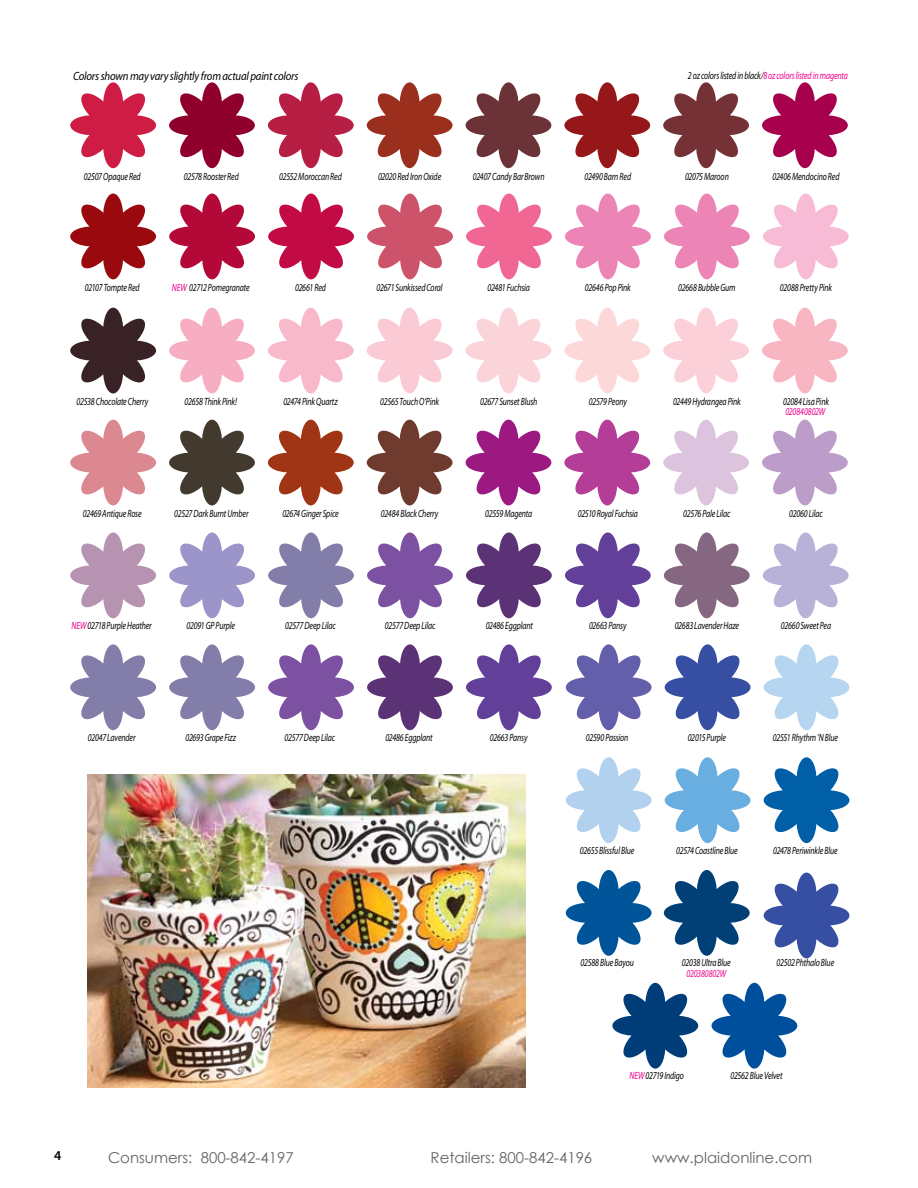
<style>
.page{position:relative;width:918px;height:1188px;background:#fff}
.page>*{position:absolute;margin:0;border:0;box-sizing:border-box;transform-origin:0 0}
.t1{font:15px "Century Gothic";color:#636466}
.t2{font:600 13.5px "Myriad Pro";color:#000}
.t3{font:italic 12px "Myriad Pro";letter-spacing:-.02em;color:#000;scale:.9 1}
.t4{font:italic 10.5px "Myriad Pro";letter-spacing:-.015em;color:#000;scale:.75 1}
.t5{font:italic 10.5px "Myriad Pro";letter-spacing:-.015em;color:#ec008c;scale:.75 1}
.s1{color:#000}
.s2{color:#ec008c}
</style>
<div class="page">
<svg style="left:612px;top:983px;width:86px;height:86px"></svg>
<svg style="left:712px;top:983px;width:85px;height:86px"></svg>
<svg style="left:70px;top:82px;width:86px;height:86px"></svg>
<svg style="left:169px;top:82px;width:86px;height:86px"></svg>
<svg style="left:268px;top:82px;width:86px;height:86px"></svg>
<svg style="left:367px;top:82px;width:86px;height:86px"></svg>
<svg style="left:466px;top:82px;width:85px;height:86px"></svg>
<svg style="left:564px;top:82px;width:86px;height:86px"></svg>
<svg style="left:663px;top:82px;width:86px;height:86px"></svg>
<svg style="left:762px;top:82px;width:86px;height:86px"></svg>
<svg style="left:70px;top:194px;width:86px;height:85px"></svg>
<svg style="left:169px;top:194px;width:86px;height:85px"></svg>
<svg style="left:268px;top:194px;width:86px;height:85px"></svg>
<svg style="left:367px;top:194px;width:86px;height:85px"></svg>
<svg style="left:466px;top:194px;width:86px;height:85px"></svg>
<svg style="left:565px;top:194px;width:86px;height:85px"></svg>
<svg style="left:664px;top:194px;width:86px;height:85px"></svg>
<svg style="left:763px;top:194px;width:86px;height:85px"></svg>
<svg style="left:70px;top:420px;width:86px;height:85px"></svg>
<svg style="left:169px;top:420px;width:86px;height:85px"></svg>
<svg style="left:268px;top:420px;width:86px;height:85px"></svg>
<svg style="left:367px;top:420px;width:86px;height:85px"></svg>
<svg style="left:466px;top:420px;width:85px;height:85px"></svg>
<svg style="left:564px;top:420px;width:86px;height:85px"></svg>
<svg style="left:663px;top:420px;width:86px;height:85px"></svg>
<svg style="left:762px;top:420px;width:86px;height:85px"></svg>
<svg style="left:70px;top:308px;width:86px;height:85px"></svg>
<svg style="left:169px;top:308px;width:86px;height:85px"></svg>
<svg style="left:268px;top:308px;width:86px;height:85px"></svg>
<svg style="left:367px;top:308px;width:86px;height:85px"></svg>
<svg style="left:466px;top:308px;width:85px;height:85px"></svg>
<svg style="left:564px;top:308px;width:86px;height:85px"></svg>
<svg style="left:663px;top:308px;width:86px;height:85px"></svg>
<svg style="left:762px;top:308px;width:86px;height:85px"></svg>
<svg style="left:268px;top:532px;width:86px;height:86px"></svg>
<svg style="left:367px;top:532px;width:86px;height:86px"></svg>
<svg style="left:466px;top:532px;width:86px;height:86px"></svg>
<svg style="left:565px;top:532px;width:86px;height:86px"></svg>
<svg style="left:664px;top:532px;width:86px;height:86px"></svg>
<svg style="left:763px;top:532px;width:86px;height:86px"></svg>
<svg style="left:70px;top:532px;width:86px;height:86px"></svg>
<svg style="left:169px;top:532px;width:86px;height:86px"></svg>
<svg style="left:566px;top:644px;width:86px;height:86px"></svg>
<svg style="left:665px;top:644px;width:86px;height:86px"></svg>
<svg style="left:764px;top:644px;width:85px;height:86px"></svg>
<svg style="left:566px;top:757px;width:86px;height:86px"></svg>
<svg style="left:665px;top:757px;width:86px;height:86px"></svg>
<svg style="left:764px;top:757px;width:85px;height:86px"></svg>
<svg style="left:566px;top:870px;width:86px;height:86px"></svg>
<svg style="left:664px;top:870px;width:86px;height:86px"></svg>
<svg style="left:764px;top:873px;width:85px;height:85px"></svg>
<svg style="left:70px;top:644px;width:86px;height:86px"></svg>
<svg style="left:169px;top:644px;width:86px;height:86px"></svg>
<svg style="left:268px;top:644px;width:86px;height:86px"></svg>
<svg style="left:367px;top:644px;width:86px;height:86px"></svg>
<svg style="left:466px;top:644px;width:86px;height:86px"></svg>
<img style="left:87px;top:774px;width:439px;height:314px">
<p class="t3" style="left:73px;top:68px;width:252px">Colors shown may vary slightly from actual paint colors</p>
<p class="t5" style="left:688px;top:69px;width:215px"><span class="s1">2 oz colors listed in black/</span>8 oz colors listed in magenta</p>
<p class="t4" style="left:84px;top:170px;width:77px">02507 Opaque Red</p>
<p class="t4" style="left:184px;top:170px;width:75px">02578 Rooster Red</p>
<p class="t4" style="left:279px;top:170px;width:85px">02552 Moroccan Red</p>
<p class="t4" style="left:378px;top:170px;width:86px">02020 Red Iron Oxide</p>
<p class="t4" style="left:473px;top:170px;width:97px">02407 Candy Bar Brown</p>
<p class="t4" style="left:585px;top:170px;width:64px">02490 Barn Red</p>
<p class="t4" style="left:685px;top:170px;width:60px">02075 Maroon</p>
<p class="t4" style="left:773px;top:170px;width:91px">02406 Mendocino Red</p>
<p class="t4" style="left:85px;top:281px;width:74px">02107 Tompte Red</p>
<p class="t4" style="left:172px;top:281px;width:105px"><span class="s2">NEW</span> 02712 Pomegranate</p>
<p class="t4" style="left:295px;top:281px;width:43px">02661 Red</p>
<p class="t4" style="left:376px;top:281px;width:90px">02671 Sunkissed Coral</p>
<p class="t4" style="left:488px;top:281px;width:58px">02481 Fuchsia</p>
<p class="t4" style="left:585px;top:281px;width:63px">02646 Pop Pink</p>
<p class="t4" style="left:678px;top:281px;width:78px">02668 Bubble Gum</p>
<p class="t4" style="left:780px;top:281px;width:71px">02088 Pretty Pink</p>
<p class="t4" style="left:76px;top:395px;width:97px">02538 Chocolate Cherry</p>
<p class="t4" style="left:185px;top:395px;width:71px">02658 Think Pink!</p>
<p class="t4" style="left:283px;top:395px;width:74px">02474 Pink Quartz</p>
<p class="t4" style="left:380px;top:395px;width:80px">02565 Touch O‘Pink</p>
<p class="t4" style="left:480px;top:395px;width:78px">02677 Sunset Blush</p>
<p class="t4" style="left:589px;top:395px;width:52px">02579 Peony</p>
<p class="t4" style="left:673px;top:395px;width:92px">02449 Hydrangea Pink</p>
<p class="t4" style="left:783px;top:395px;width:63px">02084 Lisa Pink</p>
<p class="t5" style="left:785px;top:405px;width:55px">020840802W</p>
<p class="t4" style="left:83px;top:507px;width:80px">02469 Antique Rose</p>
<p class="t4" style="left:174px;top:507px;width:100px">02527 Dark Burnt Umber</p>
<p class="t4" style="left:282px;top:507px;width:77px">02674 Ginger Spice</p>
<p class="t4" style="left:381px;top:507px;width:78px">02484 Black Cherry</p>
<p class="t4" style="left:485px;top:507px;width:64px">02559 Magenta</p>
<p class="t4" style="left:578px;top:507px;width:82px">02510 Royal Fuchsia</p>
<p class="t4" style="left:683px;top:507px;width:64px">02576 Pale Lilac</p>
<p class="t4" style="left:789px;top:507px;width:47px">02060 Lilac</p>
<p class="t4" style="left:72px;top:619px;width:109px"><span class="s2">NEW</span> 02718 Purple Heather</p>
<p class="t4" style="left:186px;top:619px;width:66px">02091 GP Purple</p>
<p class="t4" style="left:285px;top:619px;width:69px">02577 Deep Lilac</p>
<p class="t4" style="left:385px;top:619px;width:69px">02577 Deep Lilac</p>
<p class="t4" style="left:486px;top:619px;width:65px">02486 Eggplant</p>
<p class="t4" style="left:589px;top:619px;width:52px">02663 Pansy</p>
<p class="t4" style="left:675px;top:619px;width:87px">02683 Lavender Haze</p>
<p class="t4" style="left:781px;top:619px;width:69px">02660 Sweet Pea</p>
<p class="t4" style="left:88px;top:731px;width:65px">02047 Lavender</p>
<p class="t4" style="left:185px;top:731px;width:69px">02693 Grape Fizz</p>
<p class="t4" style="left:285px;top:731px;width:69px">02577 Deep Lilac</p>
<p class="t4" style="left:385px;top:731px;width:65px">02486 Eggplant</p>
<p class="t4" style="left:490px;top:731px;width:52px">02663 Pansy</p>
<p class="t4" style="left:586px;top:731px;width:58px">02590 Passion</p>
<p class="t4" style="left:688px;top:731px;width:53px">02015 Purple</p>
<p class="t4" style="left:773px;top:731px;width:88px">02551 Rhythm ‘N Blue</p>
<p class="t4" style="left:580px;top:844px;width:74px">02655 Blissful Blue</p>
<p class="t4" style="left:676px;top:844px;width:84px">02574 Coastline Blue</p>
<p class="t4" style="left:773px;top:844px;width:88px">02478 Periwinkle Blue</p>
<p class="t4" style="left:581px;top:956px;width:73px">02588 Blue Bayou</p>
<p class="t4" style="left:682px;top:956px;width:67px">02038 Ultra Blue</p>
<p class="t5" style="left:686px;top:967px;width:54px">020380802W</p>
<p class="t4" style="left:777px;top:956px;width:78px">02502 Phthalo Blue</p>
<p class="t4" style="left:629px;top:1069px;width:74px"><span class="s2">NEW</span> 02719 Indigo</p>
<p class="t4" style="left:730px;top:1069px;width:71px">02562 Blue Velvet</p>
<p class="t2" style="left:54px;top:1147px;width:9px">4</p>
<h1 class="t1" style="left:108px;top:1149px;width:187px">Consumers: 800-842-4197</h1>
<h1 class="t1" style="left:431px;top:1149px;width:163px">Retailers: 800-842-4196</h1>
<h1 class="t1" style="left:652px;top:1149px;width:161px">www.plaidonline.com</h1>
</div>
